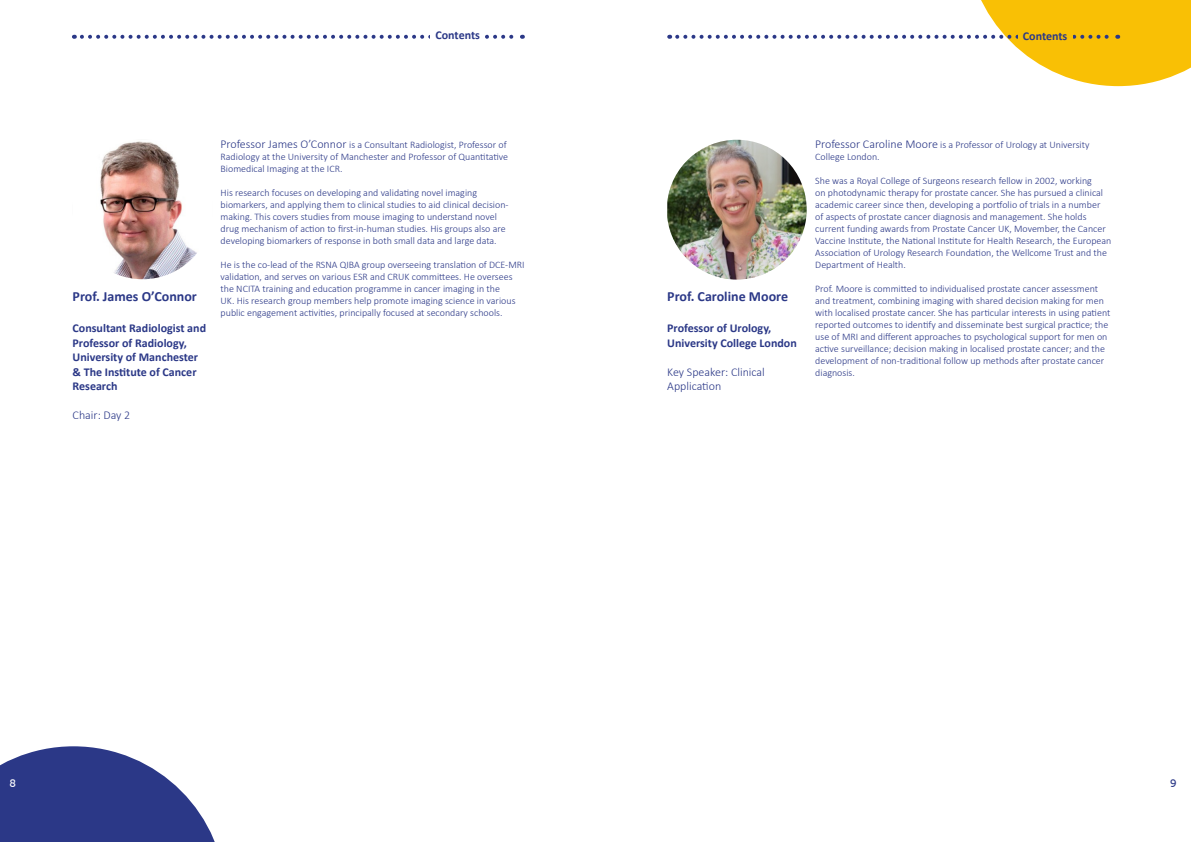
<style>
.page{position:relative;width:1191px;height:842px;background:#fff}
.page>*{position:absolute;margin:0;border:0;box-sizing:border-box;transform-origin:0 0}
.Body_Text{font:700 14px "Calibri";color:#2b3887}
.Body_Text-2{font:700 12px/14.4px "Calibri";color:#2b3887}
.Body_Text-3{font:300 12px/14.4px "Calibri";color:#2b3887}
.t1{font:11px "Museo Sans Rounded 500";color:#fff}
.t2{font:11px "Museo Sans Rounded 500";color:#2b3887}
.Body_Text-4{font:300 10px/12px "Calibri";color:#2b3887}
.s1{font-size:12px}
</style>
<div class="page">
<img style="left:667px;top:140px;width:139px;height:140px">
<img style="left:73px;top:139px;width:139px;height:140px;border-radius:70px">
<svg style="left:0;top:746px;width:215px;height:96px"></svg>
<svg style="left:82px;top:35px;width:441px;height:4px"></svg>
<svg style="left:677px;top:0;width:514px;height:86px"></svg>
<div style="left:1018px;top:31px;width:54px;height:12px;background:#f9c005"></div>
<div style="left:431px;top:30px;width:54px;height:13px;background:#fff"></div>
<p class="Body_Text-2" style="left:435px;top:28px;width:46px">Contents</p>
<p class="Body_Text" style="left:73px;top:287px;width:126px">Prof. James O’Connor</p>
<p class="Body_Text-2" style="left:73px;top:321px;width:135px">Consultant Radiologist and<br>Professor of Radiology,<br>University of Manchester &amp; The Institute of Cancer<br>Research</p>
<p class="Body_Text-3" style="left:73px;top:407px;width:59px">Chair: Day 2</p>
<p class="Body_Text-4" style="left:221px;top:139px;width:289px"><span class="s1">Professor James O’Connor</span> is a Consultant Radiologist, Professor of<br>Radiology at the University of Manchester and Professor of Quantitative<br>Biomedical Imaging at the ICR.</p>
<p class="Body_Text-4" style="left:221px;top:187px;width:289px">His research focuses on developing and validating novel imaging biomarkers, and applying them to clinical studies to aid clinical decision&shy;making. This covers studies from mouse imaging to understand novel drug mechanism of action to first-in-human studies. His groups also are developing biomarkers of response in both small data and large data.</p>
<p class="Body_Text-4" style="left:221px;top:259px;width:305px">He is the co-lead of the RSNA QIBA group overseeing translation of DCE-MRI validation, and serves on various ESR and CRUK committees. He oversees the NCITA training and education programme in cancer imaging in the<br>UK. His research group members help promote imaging science in various public engagement activities, principally focused at secondary schools.</p>
<p class="t1" style="left:9px;top:777px;width:8px">8</p>
<p class="Body_Text-2" style="left:1023px;top:28px;width:46px">Contents</p>
<p class="Body_Text" style="left:667px;top:287px;width:122px">Prof. Caroline Moore</p>
<p class="Body_Text-2" style="left:667px;top:321px;width:131px">Professor of Urology,<br>University College London</p>
<p class="Body_Text-3" style="left:667px;top:364px;width:99px">Key Speaker: Clinical<br>Application</p>
<p class="Body_Text-4" style="left:815px;top:139px;width:276px"><span class="s1">Professor Caroline Moore</span> is a Professor of Urology at University<br>College London.</p>
<p class="Body_Text-4" style="left:815px;top:175px;width:298px">She was a Royal College of Surgeons research fellow in 2002, working<br>on photodynamic therapy for prostate cancer. She has pursued a clinical academic career since then, developing a portfolio of trials in a number<br>of aspects of prostate cancer diagnosis and management. She holds current funding awards from Prostate Cancer UK, Movember, the Cancer Vaccine Institute, the National Institute for Health Research, the European Association of Urology Research Foundation, the Wellcome Trust and the Department of Health.</p>
<p class="Body_Text-4" style="left:815px;top:283px;width:297px">Prof. Moore is committed to individualised prostate cancer assessment and treatment, combining imaging with shared decision making for men with localised prostate cancer. She has particular interests in using patient reported outcomes to identify and disseminate best surgical practice; the use of MRI and different approaches to psychological support for men on active surveillance; decision making in localised prostate cancer; and the development of non-traditional follow up methods after prostate cancer diagnosis.</p>
<p class="t2" style="left:1170px;top:777px;width:8px">9</p>
</div>
